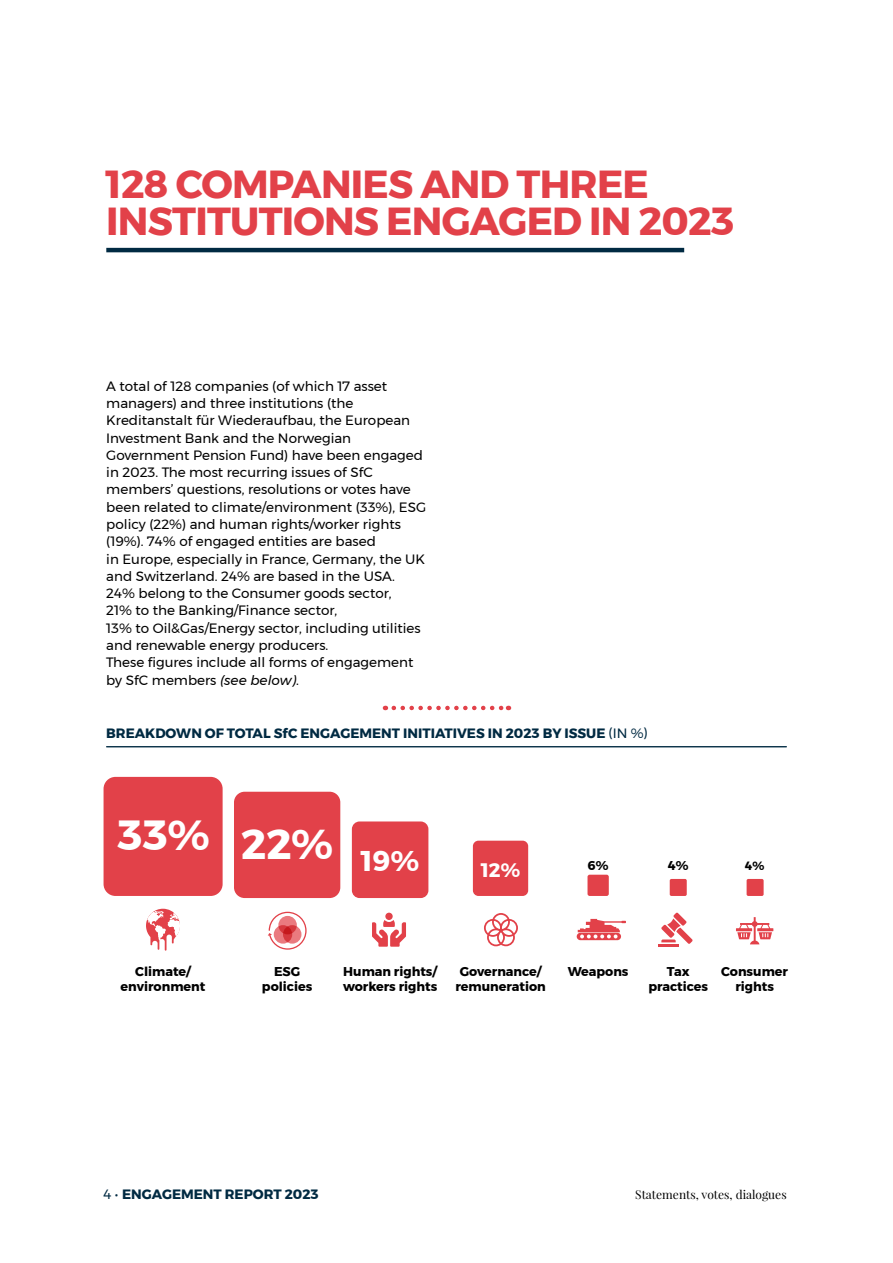
<style>
.page{position:relative;width:893px;height:1263px;background:#fff}
.page>*{position:absolute;margin:0;border:0;box-sizing:border-box;transform-origin:0 0}
.t1{font:700 42px "Montserrat";color:#fff}
.t2{font:700 41.7px "Montserrat";color:#fff}
.t3{font:700 39px/37.5px "Montserrat";letter-spacing:-.02em;color:#e24149}
.t4{font:700 28.5px "Montserrat";color:#fff}
.t5{font:700 19.5px "Montserrat";color:#fff}
.t6{font:13.5px/17.2px "Montserrat";color:#000}
.t7{font:700 13.5px "Montserrat";color:#002a42}
.t8{font:700 12.75px/15px "Montserrat";color:#000;text-align:center}
.t9{font:12px "Playfair Display";color:#000}
.t10{font:700 12px "Montserrat";color:#000}
.s1{font-style:italic}
.s2{font-weight:400}
</style>
<div class="page">
<hr style="left:106px;top:248px;width:578px;height:4px;background:#002a42">
<svg style="left:394px;top:706px;width:115px;height:4px"></svg>
<hr style="left:106px;top:746px;width:681px;height:1px;background:#002a42">
<div style="left:104px;top:777px;width:119px;height:119px;background:#e24149;border-radius:12px"></div>
<svg style="left:146px;top:908px;width:34px;height:43px"></svg>
<div style="left:747px;top:879px;width:17px;height:17px;background:#e24149;border-radius:2px"></div>
<svg style="left:736px;top:917px;width:37px;height:27px"></svg>
<div style="left:352px;top:821px;width:76px;height:77px;background:#e24149;border-radius:8px"></div>
<div style="left:385px;top:913px;width:8px;height:7px;background:#e24149;border-radius:50%"></div>
<svg style="left:372px;top:920px;width:34px;height:27px"></svg>
<div style="left:234px;top:792px;width:106px;height:106px;background:#e24149;border-radius:11px"></div>
<svg style="left:268px;top:911px;width:39px;height:39px"></svg>
<div style="left:587px;top:875px;width:22px;height:21px;background:#e24149;border-radius:2px"></div>
<svg style="left:577px;top:919px;width:49px;height:21px"></svg>
<hr style="left:658px;top:944px;width:20px;height:3px;background:#e24149">
<svg style="left:661px;top:912px;width:32px;height:32px"></svg>
<div style="left:670px;top:879px;width:17px;height:17px;background:#e24149;border-radius:2px"></div>
<svg style="left:484px;top:913px;width:34px;height:33px"></svg>
<div style="left:473px;top:841px;width:55px;height:55px;background:#e24149;border-radius:6px"></div>
<h3 class="t3" style="left:106px;top:165px;width:630px">128 COMPANIES AND THREE<br>INSTITUTIONS ENGAGED IN 2023</h3>
<p class="t6" style="left:106px;top:377px;width:321px">A total of 128 companies (of which 17 asset managers) and three institutions (the Kreditanstalt für Wiederaufbau, the European Investment Bank and the Norwegian Government Pension Fund) have been engaged in 2023. The most recurring issues of SfC members’ questions, resolutions or votes have been related to climate/environment (33%), ESG policy (22%) and human rights/worker rights (19%). 74% of engaged entities are based<br>in Europe, especially in France, Germany, the UK and Switzerland. 24% are based in the USA.<br>24% belong to the Consumer goods sector,<br>21% to the Banking/Finance sector,<br>13% to Oil&amp;Gas/Energy sector, including utilities and renewable energy producers.<br>These figures include all forms of engagement by SfC members <span class="s1">(see below)</span>.</p>
<p class="t7" style="left:106px;top:722px;width:543px">BREAKDOWN OF TOTAL SfC ENGAGEMENT INITIATIVES IN 2023 BY ISSUE <span class="s2">(IN %)</span></p>
<h1 class="t1" style="left:117px;top:801px;width:94px">33%</h1>
<h2 class="t2" style="left:241px;top:810px;width:93px">22%</h2>
<h3 class="t4" style="left:361px;top:837px;width:59px">19%</h3>
<h3 class="t5" style="left:481px;top:854px;width:41px">12%</h3>
<p class="t8" style="left:588px;top:858px;width:22px">6%</p>
<p class="t8" style="left:668px;top:858px;width:22px">4%</p>
<p class="t10" style="left:745px;top:856px;width:21px">4%</p>
<p class="t8" style="left:121px;top:964px;width:86px">Climate/ environment</p>
<p class="t8" style="left:262px;top:964px;width:52px">ESG policies</p>
<p class="t8" style="left:343px;top:964px;width:96px;text-align:left">Human rights/ workers rights</p>
<p class="t8" style="left:455px;top:964px;width:92px">Governance/ remuneration</p>
<p class="t8" style="left:568px;top:964px;width:62px">Weapons</p>
<p class="t8" style="left:648px;top:964px;width:61px">Tax practices</p>
<p class="t8" style="left:721px;top:964px;width:68px">Consumer rights</p>
<p class="t7" style="left:103px;top:1183px;width:217px"><span class="s2">4 •</span> ENGAGEMENT REPORT 2023</p>
<p class="t9" style="left:635px;top:1187px;width:153px">Statements, votes, dialogues</p>
</div>
